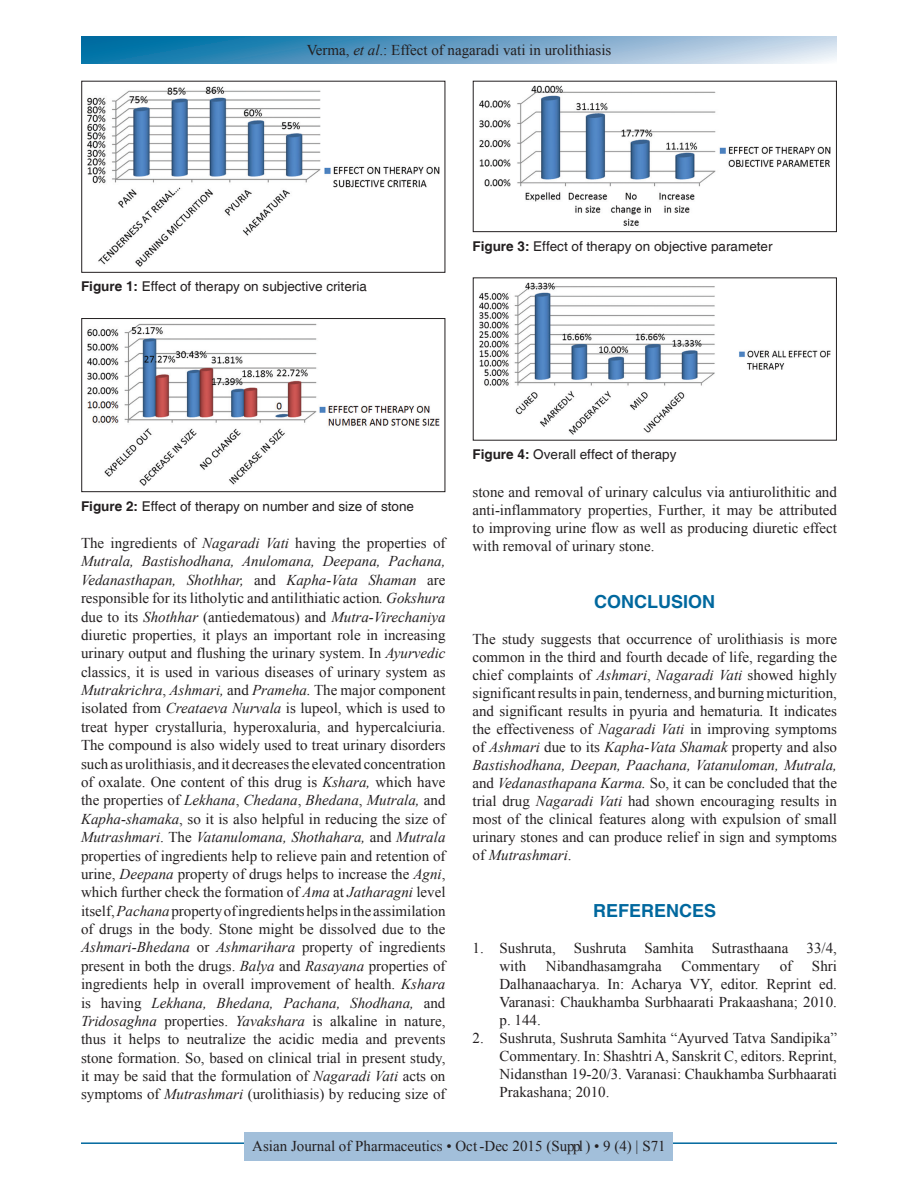
<style>
.page{position:relative;width:918px;height:1188px;background:#fff}
.page>*{position:absolute;margin:0;border:0;box-sizing:border-box;transform-origin:0 0}
.t1{font:700 18px "Helvetica";color:#00689e}
.TX{font:15px/18.5px "Times New Roman";color:#231f20;text-align:justify}
.REF{font:15px/18px "Times New Roman";color:#231f20;text-align:justify}
.FGC{font:13.5px "Helvetica";color:#231f20}
.s1{font-style:italic}
.s2{font-weight:700}
.s3{font-size:10.5px}
.s4{font-style:inherit}
</style>
<div class="page">
<svg style="left:81px;top:37px;width:756px;height:27px;background:#6ba4c8"></svg>
<hr style="left:81px;top:1142px;width:756px;height:2px;background:#00689e">
<div style="left:245px;top:1132px;width:428px;height:28px;background:#a2bfda"></div>
<img style="left:87px;top:86px;width:353px;height:181px">
<div style="left:82px;top:81px;width:363px;height:192px;border:1px solid #231f20"></div>
<img style="left:87px;top:323px;width:353px;height:163px">
<div style="left:82px;top:318px;width:363px;height:174px;border:1px solid #231f20"></div>
<img style="left:479px;top:85px;width:352px;height:141px">
<div style="left:473px;top:81px;width:364px;height:151px;border:1px solid #231f20"></div>
<img style="left:479px;top:282px;width:352px;height:153px">
<p class="TX" style="left:307px;top:41px;width:306px">Verma, <span class="s1">et al</span>.: Effect of nagaradi vati in urolithiasis</p>
<p class="FGC" style="left:81px;top:279px;width:287px"><span class="s2">Figure 1:</span> Effect of therapy on subjective criteria</p>
<p class="FGC" style="left:472px;top:238px;width:302px"><span class="s2">Figure 3:</span> Effect of therapy on objective parameter</p>
<p class="FGC" style="left:81px;top:498px;width:335px"><span class="s2">Figure 2:</span> Effect of therapy on number and size of stone</p>
<p class="TX" style="left:81px;top:534px;width:366px">The ingredients of <span class="s1">Nagaradi Vati</span> having the properties of <span class="s1">Mutrala, Bastishodhana, Anulomana, Deepana, Pachana, Vedanasthapan, Shothhar,</span> and <span class="s1">Kapha-Vata Shaman</span> are responsible for its litholytic and antilithiatic action<span class="s1">. Gokshura </span>due to its <span class="s1">Shothhar</span> (antiedematous) and <span class="s1">Mutra-Virechaniya </span>diuretic properties, it plays an important role in increasing urinary output and flushing the urinary system. In <span class="s1">Ayurvedic </span>classics, it is used in various diseases of urinary system as <span class="s1">Mutrakrichra</span>, <span class="s1">Ashmari,</span> and <span class="s1">Prameha.</span> The major component isolated from <span class="s1">Creataeva Nurvala</span> is lupeol, which is used to treat hyper crystalluria, hyperoxaluria, and hypercalciuria.<br>The compound is also widely used to treat urinary disorders such as urolithiasis, and it decreases the elevated concentration of oxalate. One content of this drug is <span class="s1">Kshara,</span> which have the properties of <span class="s1">Lekhana</span>, <span class="s1">Chedana</span>, <span class="s1">Bhedana</span>, <span class="s1">Mutrala,</span> and <span class="s1">Kapha-shamaka</span>, so it is also helpful in reducing the size of <span class="s1">Mutrashmari</span>. The <span class="s1">Vatanulomana, Shothahara,</span> and <span class="s1">Mutrala </span>properties of ingredients help to relieve pain and retention of urine, <span class="s1">Deepana</span> property of drugs helps to increase the <span class="s1">Agni</span>, which further check the formation of <span class="s1">Ama</span> at <span class="s1">Jatharagni</span> level itself, <span class="s1">Pachana</span> property of ingredients helps in the assimilation of drugs in the body. Stone might be dissolved due to the <span class="s1">Ashmari-Bhedana</span> or <span class="s1">Ashmarihara</span> property of ingredients present in both the drugs. <span class="s1">Balya</span> and <span class="s1">Rasayana</span> properties of ingredients help in overall improvement of health. <span class="s1">Kshara </span>is having <span class="s1">Lekhana, Bhedana, Pachana, Shodhana,</span> and <span class="s1">Tridosaghna</span> properties. <span class="s1">Yavakshara</span> is alkaline in nature, thus it helps to neutralize the acidic media and prevents stone formation. So, based on clinical trial in present study, it may be said that the formulation of <span class="s1">Nagaradi Vati</span> acts on symptoms of <span class="s1">Mutrashmari</span> (urolithiasis) by reducing size of</p>
<p class="FGC" style="left:472px;top:447px;width:206px"><span class="s2">Figure 4:</span> Overall effect of therapy</p>
<p class="TX" style="left:472px;top:482px;width:366px;line-height:18px">stone and removal of urinary calculus via antiurolithitic and anti-inflammatory properties, Further, it may be attributed to improving urine flow as well as producing diuretic effect with removal of urinary stone.</p>
<h1 class="t1" style="left:594px;top:590px;width:122px">CONCLUSION</h1>
<p class="TX" style="left:472px;top:629px;width:366px;line-height:18px">The study suggests that occurrence of urolithiasis is more common in the third and fourth decade of life, regarding the chief complaints of <span class="s1">Ashmari</span>, <span class="s1">Nagaradi Vati</span> showed highly significant results in pain, tenderness, and burning micturition, and significant results in pyuria and hematuria<span class="s1">.</span> It indicates the effectiveness of <span class="s1">Nagaradi Vati</span> in improving symptoms of <span class="s1">Ashmari</span> due to its <span class="s1">Kapha-Vata Shamak</span> property and also <span class="s1">Bastishodhana, Deepan, Paachana, Vatanuloman, Mutrala, </span>and <span class="s1">Vedanasthapana Karma.</span> So, it can be concluded that the trial drug <span class="s1">Nagaradi Vati</span> had shown encouraging results in most of the clinical features along with expulsion of small urinary stones and can produce relief in sign and symptoms of <span class="s1">Mutrashmari</span>.</p>
<h1 class="t1" style="left:593px;top:899px;width:125px">REFERENCES</h1>
<p class="REF" style="left:500px;top:938px;width:339px;text-indent:-27px">1. Sushruta, Sushruta Samhita Sutrasthaana 33/4, with</p>
<p class="REF" style="left:500px;top:956px;width:339px;text-indent:312px">Shri Dalhanaacharya. In: Acharya VY, editor. Reprint ed.<br>Varanasi: Chaukhamba Surbhaarati Prakaashana; 2010. p. 144.</p>
<p class="REF" style="left:500px;top:1028px;width:339px;text-indent:-27px">2. Sushruta, Sushruta Samhita “Ayurved Tatva Sandipika” Commentary. In: Shashtri A, Sanskrit C, editors. Reprint, Nidansthan 19-20/3. Varanasi: Chaukhamba Surbhaarati Prakashana; 2010.</p>
<p class="REF" style="left:546px;top:956px;width:117px">Nibandhasamgraha</p>
<p class="REF" style="left:682px;top:956px;width:80px">Commentary</p>
<p class="REF" style="left:780px;top:956px;width:14px">of</p>
<p class="TX" style="left:252px;top:1137px;width:415px">Asian Journal of Pharmaceutic<span class="s3">s</span> <span class="s4">•</span> Oct -Dec 2015 (Suppl ) <span class="s4">• 9 (4) | S71</span></p>
</div>
